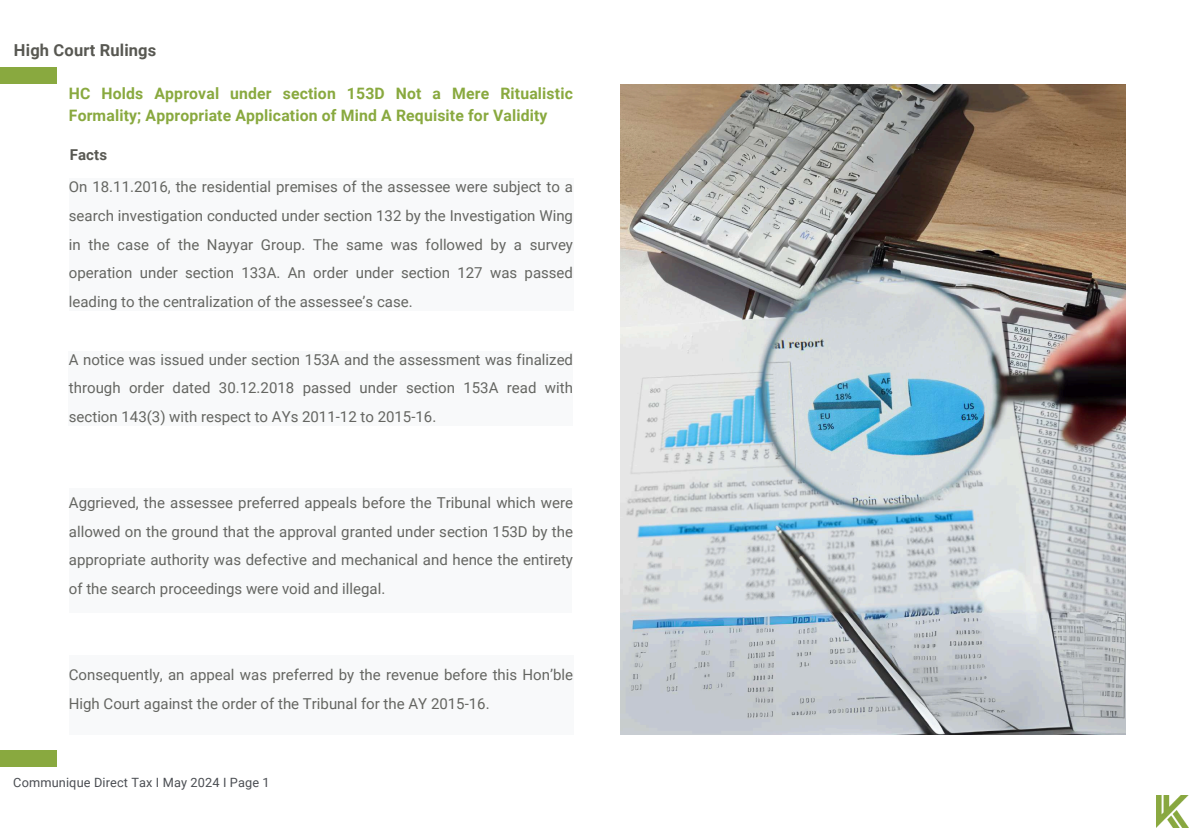
<style>
.page{position:relative;width:1194px;height:833px;background:#fff}
.page>*{position:absolute;margin:0;border:0;box-sizing:border-box;transform-origin:0 0}
.t1{font:700 16.5px "Roboto";letter-spacing:.01em;color:#585852}
.t2{font:700 15.75px/21.9px "Roboto";letter-spacing:.01em;color:#89a93f}
.t3{font:15px/28.7px "Roboto";color:#585852;text-align:justify}
.t4{font:700 15px "Roboto";letter-spacing:.01em;color:#585852}
.t5{font:12.75px "Roboto";letter-spacing:.01em;color:#4b4e53}
</style>
<div class="page">
<img style="left:1156px;top:795px;width:32px;height:32px">
<img style="left:620px;top:85px;width:504px;height:649px">
<div style="left:0;top:67px;width:57px;height:17px;background:#89a93f"></div>
<div style="left:0;top:749px;width:57px;height:17px;background:#89a93f"></div>
<div style="left:69px;top:179px;width:504px;height:132px;background:#f8f9fa"></div>
<div style="left:69px;top:351px;width:504px;height:75px;background:#f8f9fa"></div>
<div style="left:69px;top:488px;width:502px;height:125px;background:#f8f9fa"></div>
<div style="left:69px;top:655px;width:504px;height:79px;background:#f8f9fa"></div>
<p class="t1" style="left:14px;top:41px;width:144px">High Court Rulings</p>
<p class="t2" style="left:69px;top:83px;width:505px">HC Holds Approval under section 153D Not a Mere Ritualistic<br>Formality; Appropriate Application of Mind A Requisite for Validity</p>
<p class="t4" style="left:70px;top:146px;width:39px">Facts</p>
<p class="t3" style="left:69px;top:173px;width:505px">On 18.11.2016, the residential premises of the assessee were subject to a search investigation conducted under section 132 by the Investigation Wing in the case of the Nayyar Group. The same was followed by a survey operation under section 133A. An order under section 127 was passed leading to the centralization of the assessee’s case.</p>
<p class="t3" style="left:69px;top:345px;width:505px">A notice was issued under section 153A and the assessment was finalized through order dated 30.12.2018 passed under section 153A read with section 143(3) with respect to AYs 2011-12 to 2015-16.</p>
<p class="t3" style="left:69px;top:488px;width:505px">Aggrieved, the assessee preferred appeals before the Tribunal which were allowed on the ground that the approval granted under section 153D by the appropriate authority was defective and mechanical and hence the entirety of the search proceedings were void and illegal.</p>
<p class="t3" style="left:69px;top:660px;width:505px">Consequently, an appeal was preferred by the revenue before this Hon’ble<br>High Court against the order of the Tribunal for the AY 2015-16.</p>
<p class="t5" style="left:13px;top:774px;width:258px">Communique Direct Tax I May 2024 I Page 1</p>
</div>
